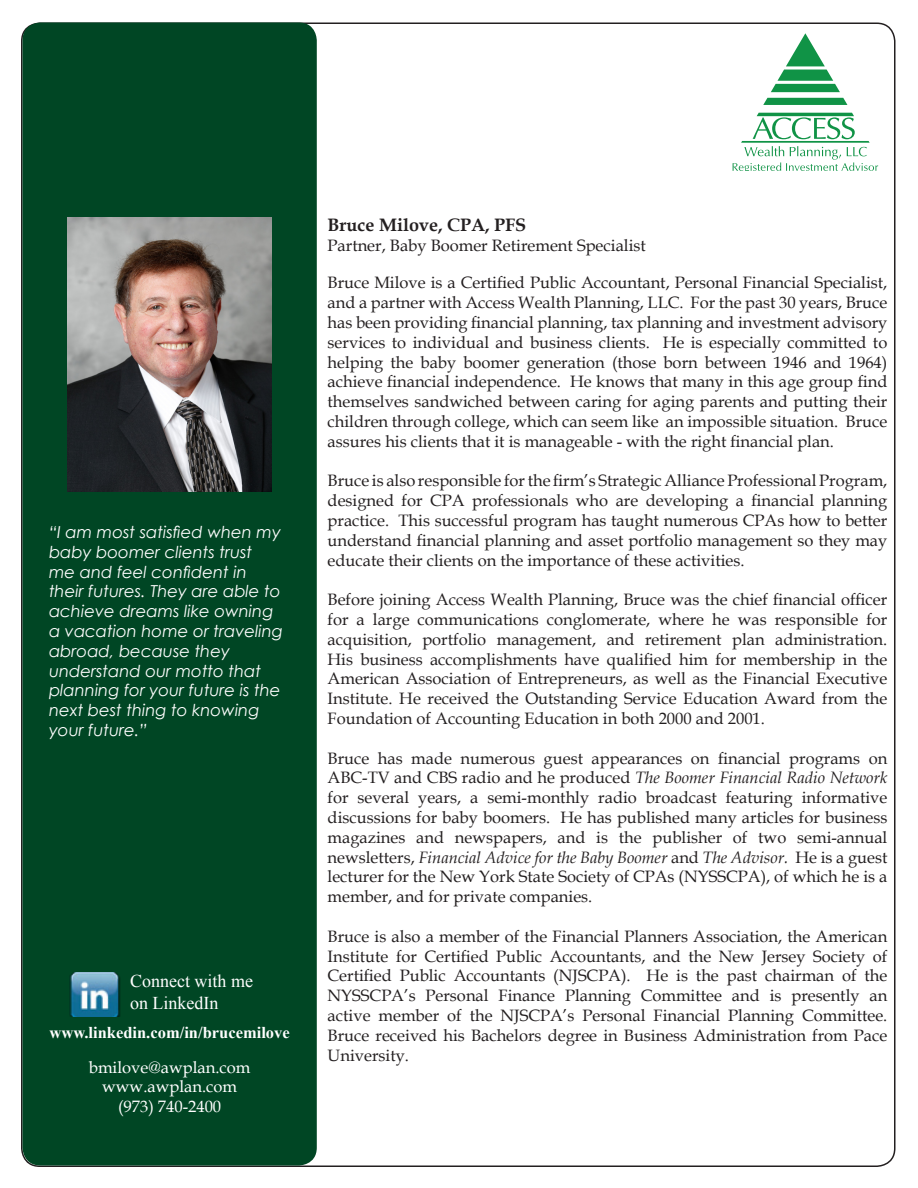
<style>
.page{position:relative;width:918px;height:1188px;background:#fff}
.page>*{position:absolute;margin:0;border:0;box-sizing:border-box;transform-origin:0 0}
.t1{font:18px/21.6px "Times New Roman";color:#fff}
.t2{font:700 18px "Book Antiqua";color:#231f20}
.t3{font:16.5px/19.8px "Book Antiqua";color:#231f20;text-align:justify}
.t4{font:italic 16.5px/19.8px "Century Gothic";color:#fff}
.t5{font:16.5px "Book Antiqua";color:#fff}
.t6{font:700 16.5px "Times New Roman";color:#fff}
.s1{font-style:italic}
</style>
<div class="page">
<div style="left:22px;top:22px;width:295px;height:1144px;background:#004624;border-radius:18px"></div>
<img style="left:68px;top:218px;width:203px;height:273px">
<svg style="left:763px;top:98px;width:84px;height:7px"></svg>
<svg style="left:771px;top:33px;width:69px;height:59px"></svg>
<svg style="left:733px;top:113px;width:145px;height:58px"></svg>
<img style="left:69px;top:972px;width:51px;height:45px">
<p class="t4" style="left:49px;top:522px;width:235px">“I am most satisfied when my baby boomer clients trust<br>me and feel confident in their futures. They are able to achieve dreams like owning a vacation home or traveling abroad, because they understand our motto that planning for your future is the next best thing to knowing your future.”</p>
<p class="t1" style="left:130px;top:970px;width:124px">Connect with me on LinkedIn</p>
<p class="t6" style="left:50px;top:1021px;width:242px">www.linkedin.com/in/brucemilove</p>
<p class="t5" style="left:89px;top:1055px;width:163px">bmilove@awplan.com</p>
<p class="t5" style="left:102px;top:1075px;width:137px">www.awplan.com</p>
<p class="t5" style="left:118px;top:1095px;width:105px">(973) 740-2400</p>
<p class="t2" style="left:328px;top:213px;width:200px">Bruce Milove, CPA, PFS</p>
<p class="t3" style="left:328px;top:235px;width:320px">Partner, Baby Boomer Retirement Specialist</p>
<p class="t3" style="left:328px;top:273px;width:561px">Bruce Milove is a Certified Public Accountant, Personal Financial Specialist, and a partner with Access Wealth Planning, LLC. For the past 30 years, Bruce has been providing financial planning, tax planning and investment advisory services to individual and business clients. He is especially committed to helping the baby boomer generation (those born between 1946 and 1964) achieve financial independence. He knows that many in this age group find themselves sandwiched between caring for aging parents and putting their children through college, which can seem like an impossible situation. Bruce assures his clients that it is manageable - with the right financial plan.</p>
<p class="t3" style="left:328px;top:471px;width:561px">Bruce is also responsible for the firm’s Strategic Alliance Professional Program, designed for CPA professionals who are developing a financial planning practice. This successful program has taught numerous CPAs how to better understand financial planning and asset portfolio management so they may educate their clients on the importance of these activities.</p>
<p class="t3" style="left:328px;top:589px;width:561px">Before joining Access Wealth Planning, Bruce was the chief financial officer for a large communications conglomerate, where he was responsible for acquisition, portfolio management, and retirement plan administration.<br>His business accomplishments have qualified him for membership in the American Association of Entrepreneurs, as well as the Financial Executive Institute. He received the Outstanding Service Education Award from the Foundation of Accounting Education in both 2000 and 2001.</p>
<p class="t3" style="left:328px;top:748px;width:561px">Bruce has made numerous guest appearances on financial programs on ABC-TV and CBS radio and he produced <span class="s1">The Boomer Financial Radio Network </span>for several years, a semi-monthly radio broadcast featuring informative discussions for baby boomers. He has published many articles for business magazines and newspapers, and is the publisher of two semi-annual newsletters, <span class="s1">Financial Advice for the Baby Boomer</span> and <span class="s1">The Advisor.</span> He is a guest lecturer for the New York State Society of CPAs (NYSSCPA), of which he is a member, and for private companies.</p>
<p class="t3" style="left:328px;top:926px;width:561px">Bruce is also a member of the Financial Planners Association, the American Institute for Certified Public Accountants, and the New Jersey Society of Certified Public Accountants (NJSCPA). He is the past chairman of the NYSSCPA’s Personal Finance Planning Committee and is presently an active member of the NJSCPA’s Personal Financial Planning Committee.<br>Bruce received his Bachelors degree in Business Administration from Pace University.</p>
</div>
